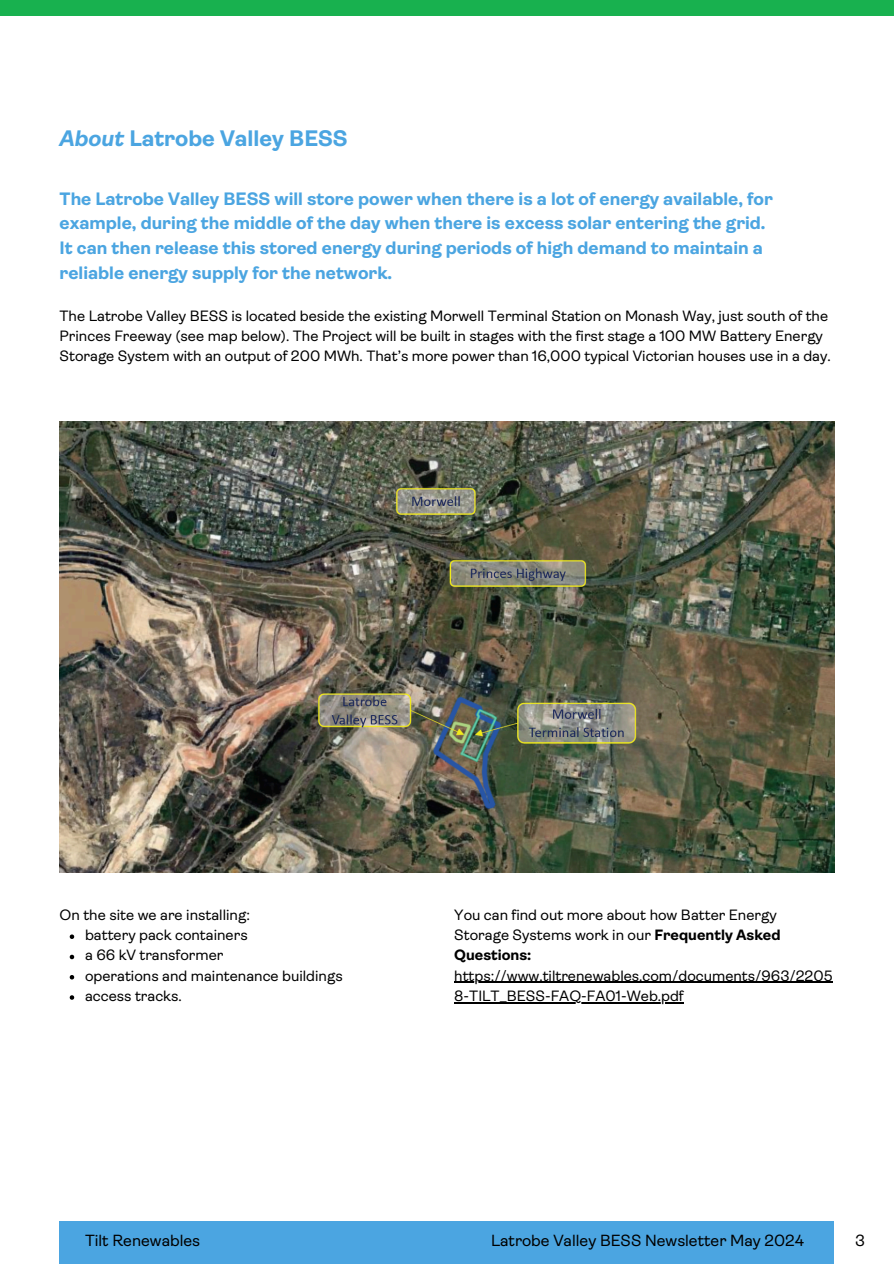
<style>
.page{position:relative;width:894px;height:1264px;background:#fff}
.page>*{position:absolute;margin:0;border:0;box-sizing:border-box;transform-origin:0 0}
.t1{font:700 22.5px "Ambit";color:#4ba5e1}
.t2{font:700 18px/24.8px "Ambit";color:#4ba5e1}
.t3{font:16.2px "Ambit";color:#000}
.t4{font:15px/20.2px "Ambit";color:#000}
.s1{font-style:italic}
.s2{font-weight:700}
</style>
<div class="page">
<div style="left:0;top:0;width:893px;height:16px;background:#18b14f"></div>
<div style="left:60px;top:1221px;width:773px;height:42px;background:#4ba5e1"></div>
<img style="left:60px;top:421px;width:774px;height:451px">
<svg style="left:70px;top:934px;width:4px;height:5px"></svg>
<svg style="left:70px;top:954px;width:4px;height:5px"></svg>
<svg style="left:70px;top:975px;width:4px;height:4px"></svg>
<svg style="left:70px;top:995px;width:4px;height:4px"></svg>
<hr style="left:454px;top:981px;width:378px;height:1px;background:#000">
<hr style="left:454px;top:1002px;width:229px;height:1px;background:#000">
<h2 class="t1" style="left:60px;top:126px;width:289px"><span class="s1">About</span> Latrobe Valley BESS</h2>
<p class="t2" style="left:60px;top:186px;width:714px">The Latrobe Valley BESS will store power when there is a lot of energy available, for example, during the middle of the day when there is excess solar entering the grid.<br>It can then release this stored energy during periods of high demand to maintain a reliable energy supply for the network.</p>
<p class="t4" style="left:60px;top:305px;width:772px">The Latrobe Valley BESS is located beside the existing Morwell Terminal Station on Monash Way, just south of the<br>Princes Freeway (see map below). The Project will be built in stages with the first stage a 100 MW Battery Energy<br>Storage System with an output of 200 MWh. That’s more power than 16,000 typical Victorian houses use in a day.</p>
<p class="t4" style="left:60px;top:904px;width:192px">On the site we are installing:</p>
<p class="t4" style="left:85px;top:924px;width:164px">battery pack containers</p>
<p class="t4" style="left:85px;top:945px;width:140px">a 66 kV transformer</p>
<p class="t4" style="left:85px;top:965px;width:259px">operations and maintenance buildings</p>
<p class="t4" style="left:85px;top:985px;width:98px">access tracks.</p>
<p class="t4" style="left:454px;top:904px;width:328px">You can find out more about how Batter Energy<br>Storage Systems work in our <span class="s2">Frequently Asked<br>Questions:</span></p>
<p class="t4" style="left:454px;top:965px;width:380px">https://www.tiltrenewables.com/documents/963/2205<br>8-TILT_BESS-FAQ-FA01-Web.pdf</p>
<p class="t3" style="left:85px;top:1231px;width:116px">Tilt Renewables</p>
<p class="t3" style="left:491px;top:1231px;width:314px">Latrobe Valley BESS Newsletter May 2024</p>
<p class="t3" style="left:854px;top:1231px;width:11px">3</p>
</div>
